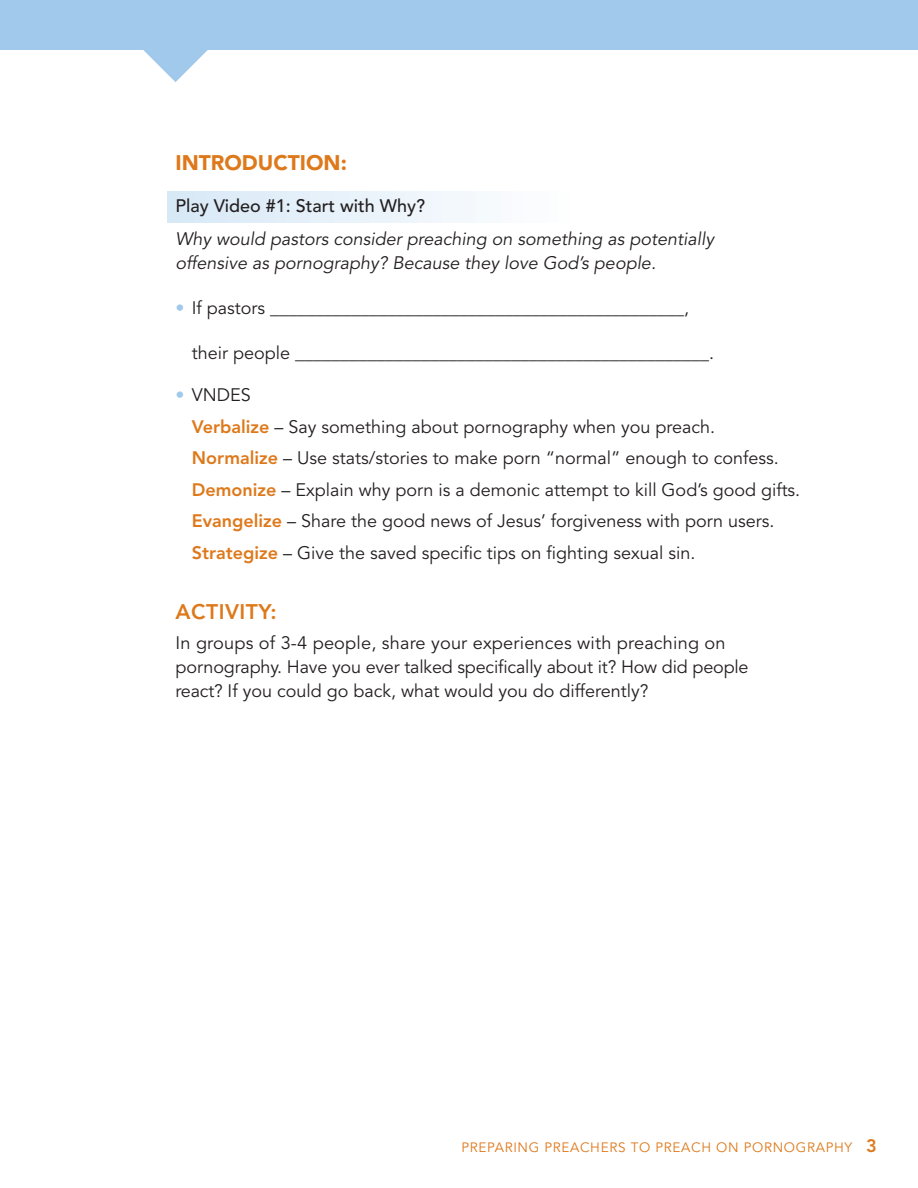
<style>
.page{position:relative;width:918px;height:1188px;background:#fff}
.page>*{position:absolute;margin:0;border:0;box-sizing:border-box;transform-origin:0 0}
.t1{font:900 21px "Avenir";color:#de791b}
.t2{font:800 21px "Avenir";letter-spacing:.025em;color:#de791b}
.t3{font:18px/31.5px "Avenir";color:#231f20}
.t4{font:italic 18px/24px "Avenir";color:#231f20}
.t5{font:500 18px "Avenir";color:#231f20}
.t6{font:13.5px "Avenir";letter-spacing:.05em;color:#de791b}
.s1{color:#a0c9eb}
.s2{font-weight:800;color:#de791b}
.s3{font-weight:800;font-size:18px}
</style>
<div class="page">
<div style="left:167px;top:192px;width:405px;height:30px;background:linear-gradient(to right,#d7e8f6,#fefefe)"></div>
<div style="left:0;top:0;width:918px;height:50px;background:#a0c9eb"></div>
<svg style="left:143px;top:50px;width:65px;height:32px"></svg>
<p class="t1" style="left:176px;top:145px;width:173px">INTRODUCTION:</p>
<p class="t5" style="left:176px;top:191px;width:251px">Play Video #1: Start with Why?</p>
<p class="t4" style="left:176px;top:228px;width:540px">Why would pastors consider preaching on something as potentially offensive as pornography? Because they love God’s people.</p>
<p class="t3" style="left:176px;top:293px;width:515px"><span class="s1">•</span> If pastors ______________________________________________,</p>
<p class="t3" style="left:192px;top:338px;width:524px">their people ______________________________________________.</p>
<p class="t3" style="left:192px;top:380px;width:610px;text-indent:-16px"><span class="s1">•</span> VNDES<br><span class="s2">Verbalize</span> – Say something about pornography when you preach.<br><span class="s2">Normalize</span> – Use stats/stories to make porn “normal” enough to confess.<br><span class="s2">Demonize</span> – Explain why porn is a demonic attempt to kill God’s good gifts.<br><span class="s2">Evangelize</span> – Share the good news of Jesus’ forgiveness with porn users.<br><span class="s2">Strategize</span> – Give the saved specific tips on fighting sexual sin.</p>
<p class="t2" style="left:176px;top:595px;width:103px">ACTIVITY:</p>
<p class="t3" style="left:176px;top:631px;width:575px;line-height:24px">In groups of 3-4 people, share your experiences with preaching on pornography. Have you ever talked specifically about it? How did people react? If you could go back, what would you do differently?</p>
<p class="t6" style="left:462px;top:1139px;width:417px">PREPARING PREACHERS TO PREACH ON PORNOGRAPHY <span class="s3">3</span></p>
</div>
